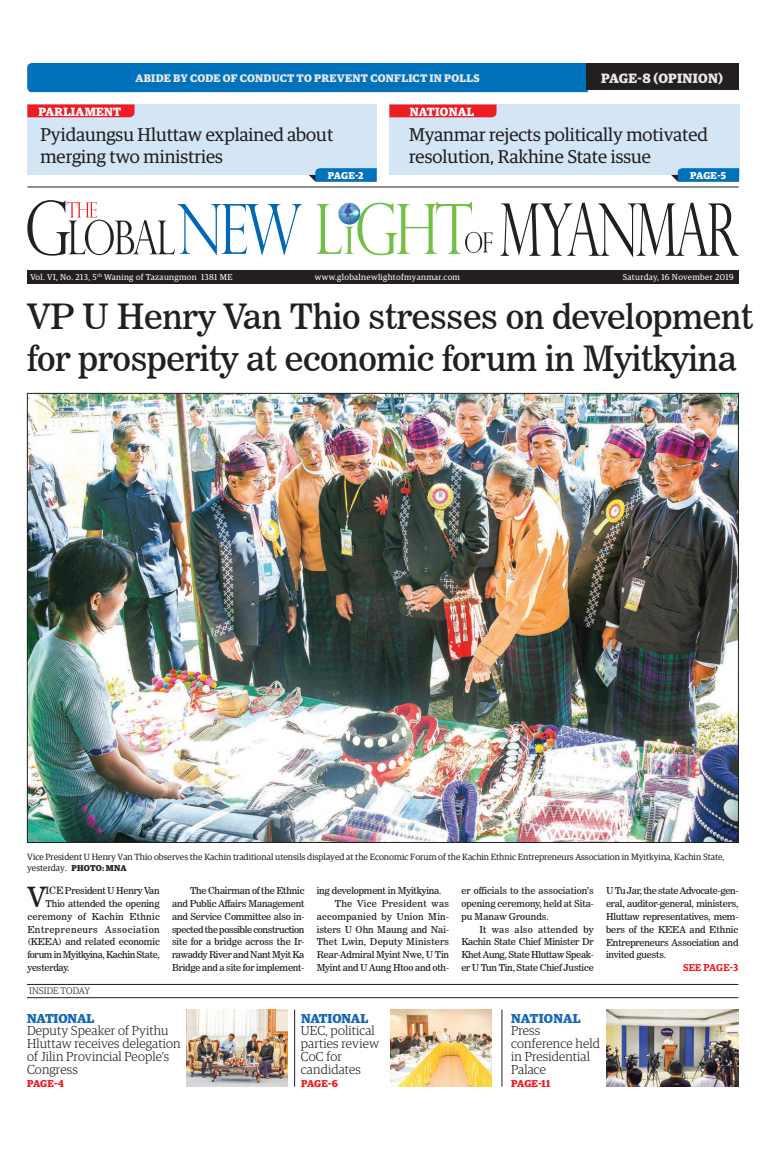
<style>
.page{position:relative;width:773px;height:1152px;background:#fff}
.page>*{position:absolute;margin:0;border:0;box-sizing:border-box;transform-origin:0 0}
.t1{font:34.7px/41.6px "News 706 BT Roman C";letter-spacing:-.01em;color:#231f20}
.t2{font:27.6px "News 706 BT Roman C";color:#231f20}
.t3{font:18.5px/22.2px "Guardian Egyp";color:#231f20}
.t4{font:700 13.5px "Guardian Egyp";letter-spacing:.02em;color:#e6e7e9}
.t5{font:300 13px/12.8px "Guardian Egyp";letter-spacing:.01em;color:#231f20}
.t6{font:700 13px "Guardian Egyp";letter-spacing:-.005em;color:#1768b4}
.t7{font:700 13px "Guardian Egyp";letter-spacing:.02em;color:#1768b4}
.t8{font:700 12px "Guardian Egyp";letter-spacing:.02em;color:#fff}
.t9{font:700 11px "Guardian Egyp";letter-spacing:.02em;color:#e6e7e9}
.t10{font:700 10px "Guardian Egyp";letter-spacing:-.01em;color:#ee1d23}
.t11{font:700 10px "Guardian Egyp";letter-spacing:-.01em;color:#fff}
.t12{font:600 10px "Guardian Egyp";letter-spacing:.02em;color:#ee1d23}
.t13{font:9.5px/12.9px "News 706 BT Roman C";letter-spacing:-.015em;color:#231f20;text-align:justify}
.t14{font:9.5px "News 706 BT Roman C";letter-spacing:.03em;color:#231f20}
.t15{font:9.5px "News 706 BT Roman C";letter-spacing:-.035em;color:#231f20}
.t16{font:9.5px "News 706 BT Roman C";letter-spacing:.05em;color:#231f20}
.t17{font:9.5px "News 706 BT Roman C";letter-spacing:.015em;color:#231f20}
.t18{font:9.5px "News 706 BT Roman C";letter-spacing:.025em;color:#231f20}
.t19{font:300 9.5px "Guardian Egyp";letter-spacing:.01em;color:#231f20}
.t20{font:9px/10.8px "Guardian Egyp";color:#231f20}
.t21{font:8.5px "Guardian Egyp";letter-spacing:.04em;color:#fff}
.s1{font-weight:700;font-size:8.5px}
.s2{font-size:10px}
</style>
<div class="page">
<div style="left:27px;top:270px;width:711px;height:14px;background:#231f20"></div>
<svg style="left:27px;top:200px;width:275px;height:56px"></svg>
<svg style="left:500px;top:203px;width:238px;height:54px"></svg>
<svg style="left:316px;top:202px;width:176px;height:53px"></svg>
<div style="left:27px;top:63px;width:561px;height:29px;background:#0072bc"></div>
<div style="left:586px;top:63px;width:152px;height:27px;background:#231f20"></div>
<hr style="left:27px;top:187px;width:711px;height:1px;background:#231f20">
<div style="left:27px;top:104px;width:350px;height:71px;background:#d4e6f6"></div>
<div style="left:389px;top:104px;width:350px;height:71px;background:#d4e6f6"></div>
<svg style="left:27px;top:104px;width:107px;height:13px"></svg>
<svg style="left:671px;top:168px;width:68px;height:14px"></svg>
<svg style="left:309px;top:168px;width:68px;height:14px"></svg>
<svg style="left:389px;top:105px;width:107px;height:12px"></svg>
<hr style="left:27px;top:998px;width:711px;height:1px;background:#231f20">
<hr style="left:501px;top:1010px;width:1px;height:77px;background:#231f20">
<hr style="left:27px;top:984px;width:711px;height:1px;background:#231f20">
<hr style="left:294px;top:1010px;width:1px;height:77px;background:#231f20">
<img style="left:29px;top:395px;width:707px;height:446px">
<img style="left:187px;top:1009px;width:101px;height:78px">
<img style="left:606px;top:1009px;width:132px;height:77px">
<img style="left:391px;top:1010px;width:101px;height:77px">
<p class="t9" style="left:135px;top:70px;width:346px">ABIDE BY CODE OF CONDUCT TO PREVENT CONFLICT IN POLLS</p>
<h3 class="t4" style="left:601px;top:68px;width:123px">PAGE-8 (OPINION)</h3>
<p class="t8" style="left:410px;top:102px;width:66px">NATIONAL</p>
<h3 class="t3" style="left:409px;top:122px;width:300px">Myanmar rejects politically motivated resolution, Rakhine State issue</h3>
<p class="t8" style="left:38px;top:102px;width:84px">PARLIAMENT</p>
<h3 class="t3" style="left:40px;top:122px;width:294px">Pyidaungsu Hluttaw explained about merging two ministries</h3>
<p class="t11" style="left:328px;top:168px;width:37px">PAGE-2</p>
<p class="t11" style="left:690px;top:168px;width:37px">PAGE-5</p>
<p class="t21" style="left:30px;top:271px;width:203px">Vol. VI, No. 213, 5<sup>th</sup> Waning of Tazaungmon 1381 ME</p>
<p class="t21" style="left:315px;top:271px;width:147px">www.globalnewlightofmyanmar.com</p>
<p class="t21" style="left:622px;top:271px;width:112px">Saturday, 16 November 2019</p>
<h1 class="t1" style="left:27px;top:296px;width:728px">VP U Henry Van Thio stresses on development for prosperity at economic forum in Myitkyina</h1>
<p class="t20" style="left:27px;top:851px;width:698px">Vice President U Henry Van Thio observes the Kachin traditional utensils displayed at the Economic Forum of the Kachin Ethnic Entrepreneurs Association in Myitkyina, Kachin State, yesterday. <span class="s1">PHOTO: MNA</span></p>
<h2 class="t2" style="left:28px;top:880px;width:20px">V</h2>
<p class="t13" style="left:46px;top:884px;width:116px"><span class="s2">ICE</span> President U Henry Van</p>
<p class="t13" style="left:46px;top:897px;width:116px">Thio attended the opening</p>
<p class="t18" style="left:27px;top:911px;width:134px">ceremony of Kachin Ethnic</p>
<p class="t16" style="left:27px;top:923px;width:134px">Entrepreneurs Association</p>
<p class="t13" style="left:27px;top:936px;width:134px">(KEEA) and related economic</p>
<p class="t15" style="left:27px;top:949px;width:134px">forum in Myitkyina, Kachin State,</p>
<p class="t13" style="left:27px;top:961px;width:44px">yesterday.</p>
<p class="t19" style="left:29px;top:985px;width:62px">INSIDE TODAY</p>
<p class="t13" style="left:172px;top:884px;width:134px;text-indent:18px">The Chairman of the Ethnic and Public Affairs Management and Service Committee also in&shy;spected the possible construction site for a bridge across the Ir&shy;rawaddy River and Nant Myit Ka Bridge and a site for implement-</p>
<p class="t13" style="left:317px;top:884px;width:126px">ing development in Myitkyina.</p>
<p class="t14" style="left:335px;top:898px;width:116px">The Vice President was</p>
<p class="t14" style="left:317px;top:911px;width:134px">accompanied by Union Min-</p>
<p class="t13" style="left:317px;top:923px;width:134px">isters U Ohn Maung and Nai-</p>
<p class="t17" style="left:317px;top:936px;width:134px">Thet Lwin, Deputy Ministers</p>
<p class="t13" style="left:317px;top:948px;width:134px">Rear-Admiral Myint Nwe, U Tin</p>
<p class="t13" style="left:317px;top:961px;width:134px">Myint and U Aung Htoo and oth-</p>
<h3 class="t6" style="left:27px;top:1008px;width:69px">NATIONAL</h3>
<h3 class="t5" style="left:27px;top:1024px;width:155px">Deputy Speaker of Pyithu<br>Hluttaw receives delegation of Jilin Provincial People’s<br>Congress</h3>
<p class="t10" style="left:27px;top:1076px;width:38px">PAGE-4</p>
<h3 class="t6" style="left:301px;top:1008px;width:69px">NATIONAL</h3>
<h3 class="t5" style="left:301px;top:1024px;width:80px">UEC, political parties review<br>CoC for candidates</h3>
<p class="t10" style="left:301px;top:1076px;width:38px">PAGE-6</p>
<p class="t13" style="left:461px;top:884px;width:134px">er officials to the association’s opening ceremony, held at Sita&shy;pu Manaw Grounds.</p>
<p class="t13" style="left:461px;top:923px;width:134px;text-indent:18px">It was also attended by Kachin State Chief Minister Dr Khet Aung, State Hluttaw Speak&shy;er U Tun Tin, State Chief Justice</p>
<p class="t13" style="left:606px;top:884px;width:134px">U Tu Jar, the state Advocate-gen&shy;eral, auditor-general, ministers, Hluttaw representatives, mem&shy;bers of the KEEA and Ethnic Entrepreneurs Association and invited guests.</p>
<p class="t12" style="left:683px;top:960px;width:57px">SEE PAGE-3</p>
<h3 class="t7" style="left:511px;top:1008px;width:71px">NATIONAL</h3>
<h3 class="t5" style="left:511px;top:1024px;width:91px">Press conference held in Presidential<br>Palace</h3>
<p class="t10" style="left:511px;top:1076px;width:41px">PAGE-11</p>
</div>
